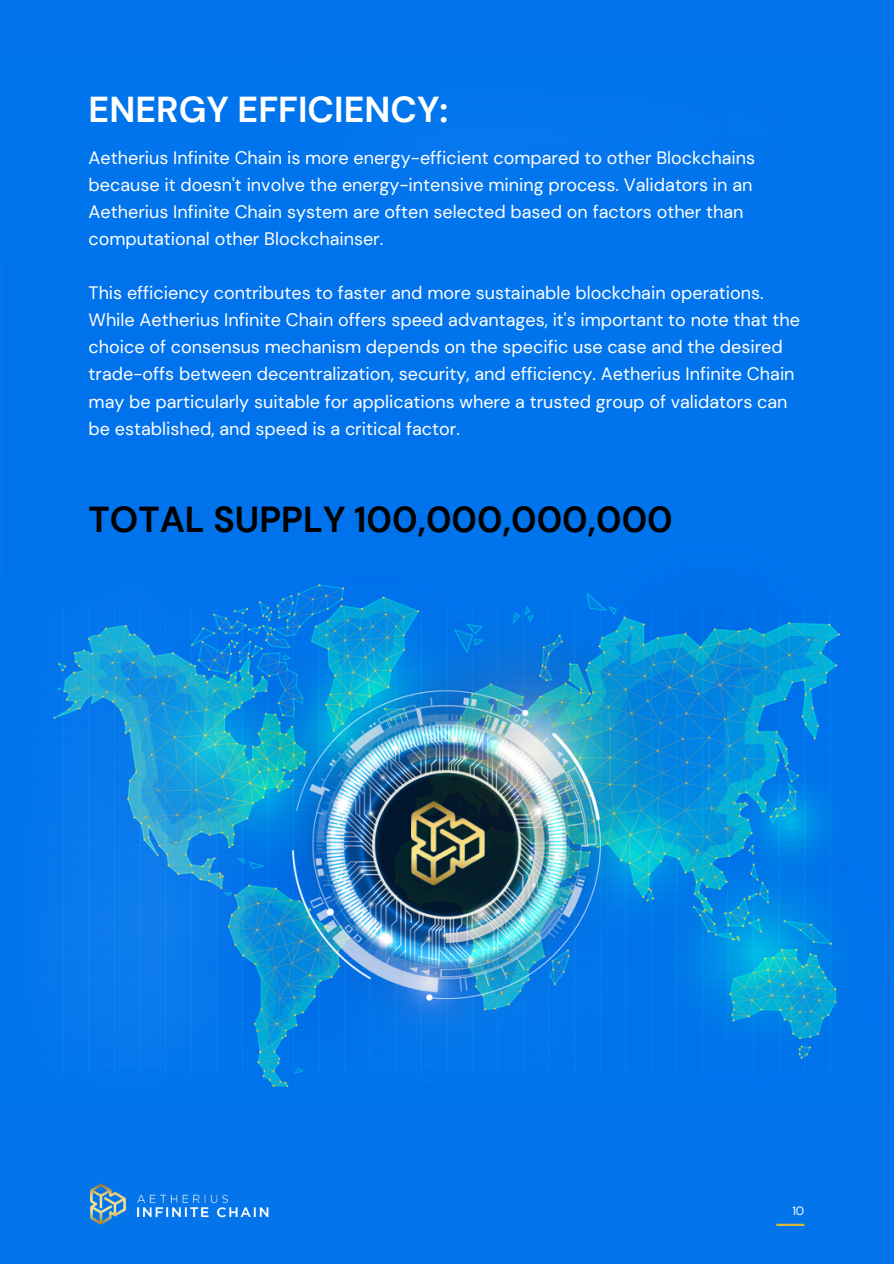
<style>
.page{position:relative;width:894px;height:1264px;background:#fff}
.page>*{position:absolute;margin:0;border:0;box-sizing:border-box;transform-origin:0 0}
.t1{font:700 36px "DM Sans";color:#000}
.t2{font:700 36px "DM Sans";color:#fff}
.t3{font:18px/27px "DM Sans";color:#fff}
.t4{font:12px "DM Sans";color:#fff}
</style>
<div class="page">
<div style="left:0;top:0;width:893px;height:1263px;background:#0474eb"></div>
<img style="left:53px;top:573px;width:837px;height:515px">
<img style="left:411px;top:798px;width:74px;height:89px">
<hr style="left:776px;top:1223px;width:28px;height:2px;background:#e0b638">
<img style="left:90px;top:1183px;width:178px;height:42px">
<p class="t2" style="left:89px;top:87px;width:361px">ENERGY EFFICIENCY:</p>
<p class="t3" style="left:89px;top:145px;width:668px">Aetherius Infinite Chain is more energy-efficient compared to other Blockchains because it doesn't involve the energy-intensive mining process. Validators in an Aetherius Infinite Chain system are often selected based on factors other than computational other Blockchainser.</p>
<p class="t3" style="left:89px;top:280px;width:676px">This efficiency contributes to faster and more sustainable blockchain operations.</p>
<p class="t3" style="left:89px;top:307px;width:712px">While Aetherius Infinite Chain offers speed advantages, it's important to note that the choice of consensus mechanism depends on the specific use case and the desired trade-offs between decentralization, security, and efficiency. Aetherius Infinite Chain may be particularly suitable for applications where a trusted group of validators can be established, and speed is a critical factor.</p>
<p class="t1" style="left:89px;top:496px;width:585px">TOTAL SUPPLY 100,000,000,000</p>
<p class="t4" style="left:792px;top:1203px;width:13px">10</p>
</div>
